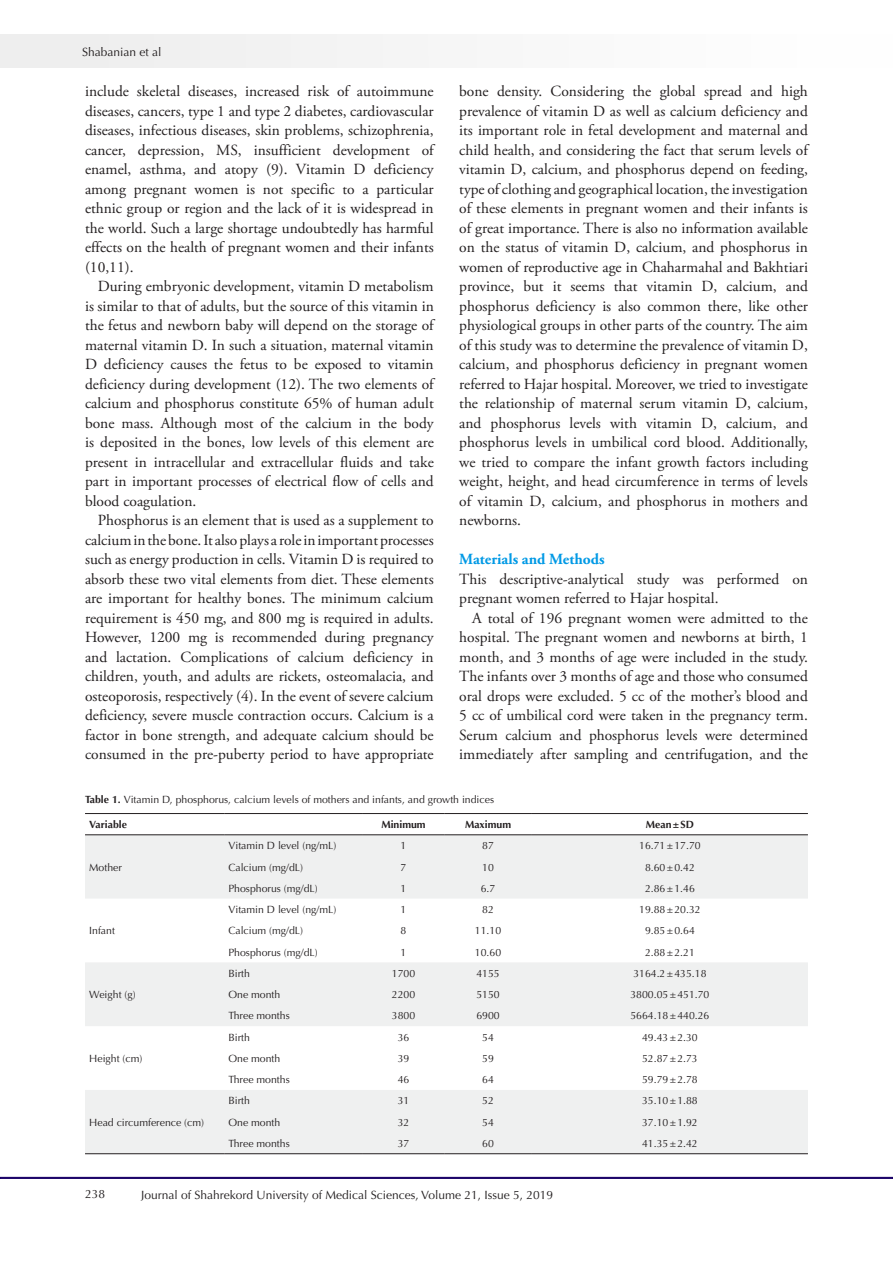
<style>
.page{position:relative;width:893px;height:1263px;background:#fff}
.page>*{position:absolute;margin:0;border:0;box-sizing:border-box;transform-origin:0 0}
.t1{font:15.45px/19.5px "Adobe Garamond Pro";color:#231f20;text-align:justify}
.t2{font:700 15.45px "Adobe Garamond Pro";color:#0099e5}
.t3{font:12px "Optima LT Std";color:#231f20}
.t4{font:10.5px "Optima LT Std";color:#231f20}
.t5{font:700 10.5px "Optima LT Std";color:#231f20}
.s1{font-weight:700}
</style>
<div class="page">
<hr style="left:0;top:1177px;width:893px;height:1px;background:#190066">
<div style="left:1px;top:35px;width:892px;height:33px;background:#f6f6f6"></div>
<div style="left:85px;top:835px;width:723px;height:63px;background:#eff0f0"></div>
<div style="left:85px;top:963px;width:723px;height:63px;background:#eff0f0"></div>
<div style="left:85px;top:1090px;width:723px;height:63px;background:#eff0f0"></div>
<hr style="left:85px;top:1153px;width:139px;height:1px;background:#231f20">
<hr style="left:85px;top:813px;width:139px;height:1px;background:#231f20">
<hr style="left:224px;top:813px;width:139px;height:1px;background:#231f20">
<hr style="left:363px;top:813px;width:81px;height:1px;background:#231f20">
<hr style="left:444px;top:813px;width:88px;height:1px;background:#231f20">
<hr style="left:532px;top:813px;width:276px;height:1px;background:#231f20">
<hr style="left:85px;top:834px;width:139px;height:1px;background:#231f20">
<hr style="left:224px;top:834px;width:139px;height:1px;background:#231f20">
<hr style="left:363px;top:834px;width:81px;height:1px;background:#231f20">
<hr style="left:444px;top:834px;width:88px;height:1px;background:#231f20">
<hr style="left:532px;top:834px;width:276px;height:1px;background:#231f20">
<hr style="left:224px;top:1153px;width:139px;height:1px;background:#231f20">
<hr style="left:363px;top:1153px;width:81px;height:1px;background:#231f20">
<hr style="left:444px;top:1153px;width:88px;height:1px;background:#231f20">
<hr style="left:532px;top:1153px;width:276px;height:1px;background:#231f20">
<p class="t3" style="left:82px;top:45px;width:81px">Shabanian et al</p>
<p class="t1" style="left:85px;top:82px;width:350px">include skeletal diseases, increased risk of autoimmune diseases, cancers, type 1 and type 2 diabetes, cardiovascular diseases, infectious diseases, skin problems, schizophrenia, cancer, depression, MS, insufficient development of enamel, asthma, and atopy (9). Vitamin D deficiency among pregnant women is not specific to a particular ethnic group or region and the lack of it is widespread in the world. Such a large shortage undoubtedly has harmful effects on the health of pregnant women and their infants (10,11).</p>
<p class="t1" style="left:85px;top:277px;width:350px;text-indent:13px">During embryonic development, vitamin D metabolism is similar to that of adults, but the source of this vitamin in the fetus and newborn baby will depend on the storage of maternal vitamin D. In such a situation, maternal vitamin D deficiency causes the fetus to be exposed to vitamin deficiency during development (12). The two elements of calcium and phosphorus constitute 65% of human adult bone mass. Although most of the calcium in the body is deposited in the bones, low levels of this element are present in intracellular and extracellular fluids and take part in important processes of electrical flow of cells and blood coagulation.</p>
<p class="t1" style="left:85px;top:511px;width:350px;text-indent:13px">Phosphorus is an element that is used as a supplement to calcium in the bone. It also plays a role in important processes such as energy production in cells. Vitamin D is required to absorb these two vital elements from diet. These elements are important for healthy bones. The minimum calcium requirement is 450 mg, and 800 mg is required in adults.<br>However, 1200 mg is recommended during pregnancy and lactation. Complications of calcium deficiency in children, youth, and adults are rickets, osteomalacia, and osteoporosis, respectively (4). In the event of severe calcium deficiency, severe muscle contraction occurs. Calcium is a factor in bone strength, and adequate calcium should be consumed in the pre-puberty period to have appropriate</p>
<p class="t1" style="left:459px;top:82px;width:350px">bone density. Considering the global spread and high prevalence of vitamin D as well as calcium deficiency and its important role in fetal development and maternal and child health, and considering the fact that serum levels of vitamin D, calcium, and phosphorus depend on feeding, type of clothing and geographical location, the investigation of these elements in pregnant women and their infants is of great importance. There is also no information available on the status of vitamin D, calcium, and phosphorus in women of reproductive age in Chaharmahal and Bakhtiari province, but it seems that vitamin D, calcium, and phosphorus deficiency is also common there, like other physiological groups in other parts of the country. The aim of this study was to determine the prevalence of vitamin D, calcium, and phosphorus deficiency in pregnant women referred to Hajar hospital. Moreover, we tried to investigate the relationship of maternal serum vitamin D, calcium, and phosphorus levels with vitamin D, calcium, and phosphorus levels in umbilical cord blood. Additionally, we tried to compare the infant growth factors including weight, height, and head circumference in terms of levels of vitamin D, calcium, and phosphorus in mothers and newborns.</p>
<p class="t2" style="left:459px;top:550px;width:147px">Materials and Methods</p>
<p class="t1" style="left:459px;top:570px;width:350px">This descriptive-analytical study was performed on pregnant women referred to Hajar hospital.</p>
<p class="t1" style="left:459px;top:609px;width:350px;text-indent:13px">A total of 196 pregnant women were admitted to the hospital. The pregnant women and newborns at birth, 1 month, and 3 months of age were included in the study.<br>The infants over 3 months of age and those who consumed oral drops were excluded. 5 cc of the mother’s blood and 5 cc of umbilical cord were taken in the pregnancy term.<br>Serum calcium and phosphorus levels were determined immediately after sampling and centrifugation, and the</p>
<p class="t4" style="left:85px;top:793px;width:411px"><span class="s1">Table 1.</span> Vitamin D, phosphorus, calcium levels of mothers and infants, and growth indices</p>
<p class="t5" style="left:89px;top:818px;width:39px">Variable</p>
<p class="t5" style="left:381px;top:818px;width:46px">Minimum</p>
<p class="t5" style="left:465px;top:818px;width:48px">Maximum</p>
<p class="t5" style="left:646px;top:818px;width:50px">Mean±SD</p>
<p class="t4" style="left:89px;top:861px;width:34px">Mother</p>
<p class="t4" style="left:228px;top:840px;width:109px">Vitamin D level (ng/mL)</p>
<p class="t4" style="left:401px;top:840px;width:7px">1</p>
<p class="t4" style="left:482px;top:840px;width:13px">87</p>
<p class="t4" style="left:639px;top:840px;width:63px">16.71±17.70</p>
<p class="t4" style="left:228px;top:861px;width:76px">Calcium (mg/dL)</p>
<p class="t4" style="left:401px;top:861px;width:7px">7</p>
<p class="t4" style="left:482px;top:861px;width:13px">10</p>
<p class="t4" style="left:645px;top:861px;width:51px">8.60±0.42</p>
<p class="t4" style="left:228px;top:882px;width:91px">Phosphorus (mg/dL)</p>
<p class="t4" style="left:401px;top:882px;width:7px">1</p>
<p class="t4" style="left:481px;top:882px;width:16px">6.7</p>
<p class="t4" style="left:645px;top:882px;width:51px">2.86±1.46</p>
<p class="t4" style="left:89px;top:925px;width:27px">Infant</p>
<p class="t4" style="left:89px;top:988px;width:48px">Weight (g)</p>
<p class="t4" style="left:89px;top:1052px;width:55px">Height (cm)</p>
<p class="t4" style="left:89px;top:1116px;width:116px">Head circumference (cm)</p>
<p class="t4" style="left:228px;top:903px;width:109px">Vitamin D level (ng/mL)</p>
<p class="t4" style="left:401px;top:903px;width:7px">1</p>
<p class="t4" style="left:482px;top:903px;width:13px">82</p>
<p class="t4" style="left:639px;top:903px;width:63px">19.88±20.32</p>
<p class="t4" style="left:228px;top:925px;width:76px">Calcium (mg/dL)</p>
<p class="t4" style="left:401px;top:925px;width:7px">8</p>
<p class="t4" style="left:475px;top:925px;width:28px">11.10</p>
<p class="t4" style="left:645px;top:925px;width:51px">9.85±0.64</p>
<p class="t4" style="left:228px;top:946px;width:91px">Phosphorus (mg/dL)</p>
<p class="t4" style="left:401px;top:946px;width:7px">1</p>
<p class="t4" style="left:475px;top:946px;width:28px">10.60</p>
<p class="t4" style="left:645px;top:946px;width:51px">2.88±2.21</p>
<p class="t4" style="left:228px;top:967px;width:23px">Birth</p>
<p class="t4" style="left:392px;top:967px;width:25px">1700</p>
<p class="t4" style="left:476px;top:967px;width:25px">4155</p>
<p class="t4" style="left:633px;top:967px;width:75px">3164.2±435.18</p>
<p class="t4" style="left:228px;top:988px;width:53px">One month</p>
<p class="t4" style="left:392px;top:988px;width:25px">2200</p>
<p class="t4" style="left:476px;top:988px;width:25px">5150</p>
<p class="t4" style="left:630px;top:988px;width:81px">3800.05±451.70</p>
<p class="t4" style="left:228px;top:1010px;width:63px">Three months</p>
<p class="t4" style="left:392px;top:1010px;width:25px">3800</p>
<p class="t4" style="left:476px;top:1010px;width:25px">6900</p>
<p class="t4" style="left:630px;top:1010px;width:81px">5664.18±440.26</p>
<p class="t4" style="left:228px;top:1031px;width:23px">Birth</p>
<p class="t4" style="left:398px;top:1031px;width:13px">36</p>
<p class="t4" style="left:482px;top:1031px;width:13px">54</p>
<p class="t4" style="left:642px;top:1031px;width:57px">49.43±2.30</p>
<p class="t4" style="left:228px;top:1052px;width:53px">One month</p>
<p class="t4" style="left:398px;top:1052px;width:13px">39</p>
<p class="t4" style="left:482px;top:1052px;width:13px">59</p>
<p class="t4" style="left:642px;top:1052px;width:57px">52.87±2.73</p>
<p class="t4" style="left:228px;top:1073px;width:63px">Three months</p>
<p class="t4" style="left:398px;top:1073px;width:13px">46</p>
<p class="t4" style="left:482px;top:1073px;width:13px">64</p>
<p class="t4" style="left:642px;top:1073px;width:57px">59.79±2.78</p>
<p class="t4" style="left:228px;top:1095px;width:23px">Birth</p>
<p class="t4" style="left:398px;top:1095px;width:13px">31</p>
<p class="t4" style="left:482px;top:1095px;width:13px">52</p>
<p class="t4" style="left:642px;top:1095px;width:57px">35.10±1.88</p>
<p class="t4" style="left:228px;top:1116px;width:53px">One month</p>
<p class="t4" style="left:398px;top:1116px;width:13px">32</p>
<p class="t4" style="left:482px;top:1116px;width:13px">54</p>
<p class="t4" style="left:642px;top:1116px;width:57px">37.10±1.92</p>
<p class="t4" style="left:228px;top:1137px;width:63px">Three months</p>
<p class="t4" style="left:398px;top:1137px;width:13px">37</p>
<p class="t4" style="left:482px;top:1137px;width:13px">60</p>
<p class="t4" style="left:642px;top:1137px;width:57px">41.35±2.42</p>
<p class="t3" style="left:85px;top:1187px;width:22px">238</p>
<p class="t3" style="left:141px;top:1188px;width:413px">Journal of Shahrekord University of Medical Sciences, Volume 21, Issue 5, 2019</p>
</div>
